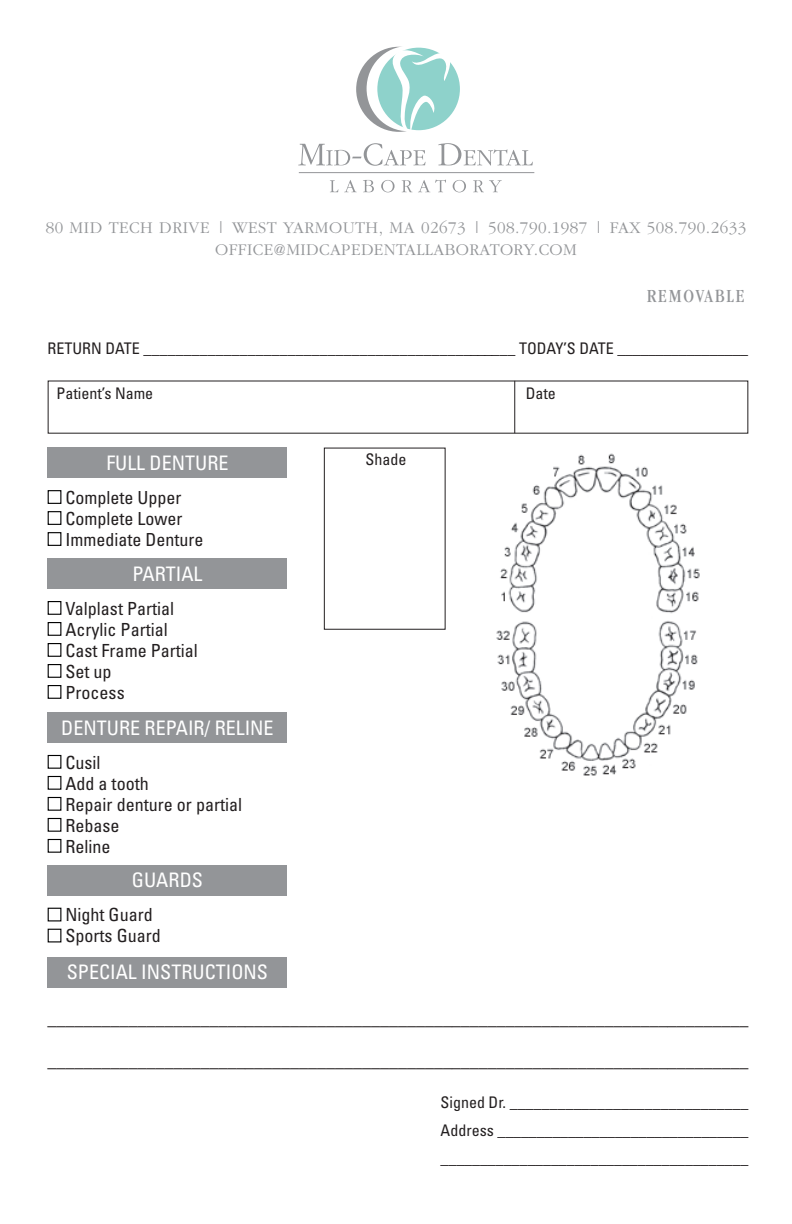
<style>
.page{position:relative;width:792px;height:1224px;background:#fff}
.page>*{position:absolute;margin:0;border:0;box-sizing:border-box;transform-origin:0 0}
.t1{font:condensed 20px "Univers";color:#fff}
.t2{font:condensed 19.2px "Garamond";letter-spacing:.1em;color:#939598}
.t3{font:condensed 18px/21px "Univers";color:#231f20}
.t4{font:300 17px/22px "Garamond";letter-spacing:.03em;color:#939598;text-align:center}
.t5{font:condensed 16px/28px "Univers";color:#231f20;text-align:justify}
</style>
<div class="page">
<div style="left:48px;top:448px;width:239px;height:30px;background:#939598"></div>
<div style="left:48px;top:490px;width:13px;height:14px;border:1px solid #000"></div>
<div style="left:48px;top:511px;width:13px;height:14px;border:1px solid #000"></div>
<div style="left:48px;top:532px;width:13px;height:14px;border:1px solid #000"></div>
<div style="left:48px;top:712px;width:239px;height:31px;background:#939598"></div>
<div style="left:48px;top:558px;width:239px;height:31px;background:#939598"></div>
<div style="left:48px;top:601px;width:13px;height:14px;border:1px solid #000"></div>
<div style="left:48px;top:622px;width:13px;height:14px;border:1px solid #000"></div>
<div style="left:48px;top:643px;width:13px;height:14px;border:1px solid #000"></div>
<div style="left:48px;top:664px;width:13px;height:14px;border:1px solid #000"></div>
<div style="left:48px;top:685px;width:13px;height:14px;border:1px solid #000"></div>
<div style="left:48px;top:755px;width:13px;height:14px;border:1px solid #000"></div>
<div style="left:48px;top:776px;width:13px;height:14px;border:1px solid #000"></div>
<div style="left:48px;top:797px;width:13px;height:14px;border:1px solid #000"></div>
<div style="left:48px;top:818px;width:13px;height:14px;border:1px solid #000"></div>
<div style="left:48px;top:839px;width:13px;height:14px;border:1px solid #000"></div>
<div style="left:48px;top:865px;width:239px;height:30px;background:#939598"></div>
<div style="left:48px;top:908px;width:13px;height:13px;border:1px solid #000"></div>
<div style="left:48px;top:929px;width:13px;height:13px;border:1px solid #000"></div>
<div style="left:48px;top:957px;width:239px;height:30px;background:#939598"></div>
<hr style="left:514px;top:381px;width:1px;height:52px;background:#231f20">
<div style="left:324px;top:448px;width:122px;height:182px;border:1px solid #231f20"></div>
<img style="left:496px;top:453px;width:204px;height:323px">
<svg style="left:356px;top:47px;width:84px;height:85px"></svg>
<div style="left:367px;top:46px;width:82px;height:85px;background:#fff;border-radius:50%"></div>
<div style="left:377px;top:48px;width:83px;height:82px;background:#8ed2cb;border-radius:50%"></div>
<svg style="left:298px;top:143px;width:128px;height:23px"></svg>
<svg style="left:438px;top:143px;width:95px;height:23px"></svg>
<svg style="left:330px;top:180px;width:8px;height:12px"></svg>
<svg style="left:344px;top:180px;width:13px;height:12px"></svg>
<svg style="left:363px;top:180px;width:11px;height:12px"></svg>
<svg style="left:381px;top:180px;width:14px;height:12px"></svg>
<svg style="left:402px;top:180px;width:10px;height:12px"></svg>
<svg style="left:418px;top:179px;width:28px;height:13px"></svg>
<svg style="left:453px;top:180px;width:13px;height:12px"></svg>
<svg style="left:473px;top:180px;width:29px;height:12px"></svg>
<hr style="left:299px;top:172px;width:235px;height:1px;background:#939598">
<svg style="left:386px;top:47px;width:69px;height:85px"></svg>
<p class="t4" style="left:46px;top:217px;width:702px">80 MID TECH DRIVE | WEST YARMOUTH, MA 02673 | 508.790.1987 | FAX 508.790.2633<br>OFFICE@MIDCAPEDENTALLABORATORY.COM</p>
<p class="t2" style="left:647px;top:285px;width:99px">REMOVABLE</p>
<p class="t5" style="left:48px;top:334px;width:19px">Return</p>
<p class="t5" style="left:105px;top:334px;width:644px">Date _______________________________________________ Tod ay’s d ate _________________</p>
<p class="t5" style="left:57px;top:379px;width:98px">Patient’s Name</p>
<p class="t5" style="left:526px;top:379px;width:32px">Date</p>
<p class="t1" style="left:106px;top:450px;width:124px">FULL DENTURE</p>
<p class="t3" style="left:65px;top:487px;width:139px">Complete Upper<br>Complete Lower<br>Immediate Denture</p>
<p class="t1" style="left:132px;top:561px;width:72px">PARTIAL</p>
<p class="t3" style="left:65px;top:597px;width:134px">Valplast Partial<br>Acrylic Partial<br>Cast Frame Partial<br>Set up<br>Process</p>
<p class="t1" style="left:61px;top:715px;width:24px">Denture</p>
<p class="t1" style="left:145px;top:715px;width:92px">Repair/ Reline</p>
<p class="t3" style="left:65px;top:751px;width:178px">Cusil<br>Add a tooth<br>Repair denture or partial<br>Rebase<br>Reline</p>
<p class="t1" style="left:132px;top:868px;width:49px">Guards</p>
<p class="t3" style="left:65px;top:904px;width:97px">Night Guard<br>Sports Guard</p>
<p class="t1" style="left:67px;top:960px;width:203px">SPECIAL INSTRUCTIONS</p>
<p class="t5" style="left:365px;top:445px;width:42px">Shade</p>
<p class="t3" style="left:48px;top:1008px;width:702px">______________________________________________________________________________</p>
<p class="t3" style="left:48px;top:1050px;width:702px">______________________________________________________________________________</p>
<p class="t5" style="left:441px;top:1088px;width:309px">Signed Dr. ______________________________ Address ________________________________ _______________________________________</p>
</div>
